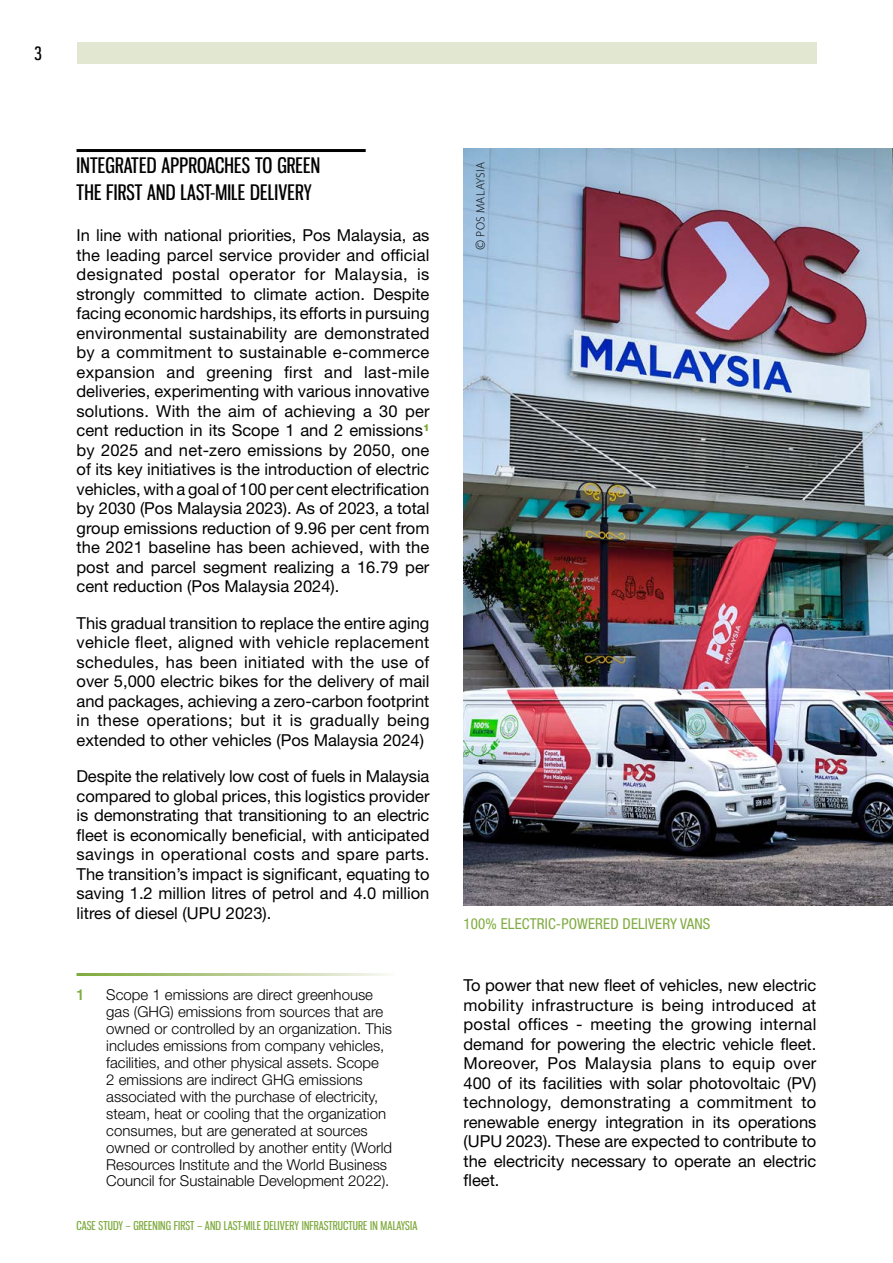
<style>
.page{position:relative;width:893px;height:1263px;background:#fff}
.page>*{position:absolute;margin:0;border:0;box-sizing:border-box;transform-origin:0 0}
.t1{font:21px/27px "Gnuolane Rg";letter-spacing:.01em;color:#000}
.t2{font:18px "Gnuolane Rg";color:#000}
.t3{font:16.5px/19.5px "Helvetica Neue LT Std";color:#000;text-align:justify}
.t4{font:300 15px/17px "Helvetica Neue LT Std";color:#000}
.t5{font:condensed 15px "Helvetica Neue LT Std";letter-spacing:.01em;color:#80ab40}
.t6{font:500 15px "Helvetica Neue LT Std";color:#80ab40}
.t7{font:12px "Gnuolane Rg";letter-spacing:.01em;color:#80ab40}
.t8{font:300 12px "Myriad Pro";letter-spacing:.03em;color:#000}
.s1{font-size:15px}
</style>
<div class="page">
<div style="left:77px;top:43px;width:739px;height:21px;background:#e1e7d0"></div>
<hr style="left:77px;top:149px;width:289px;height:3px;background:#000">
<img style="left:463px;top:149px;width:430px;height:756px">
<p class="t2" style="left:35px;top:43px;width:9px">3</p>
<p class="t1" style="left:77px;top:152px;width:245px">INTEGRATED APPROACHES TO GREEN<br>THE FIRST AND LAST-MILE DELIVERY</p>
<p class="t3" style="left:77px;top:225px;width:354px">In line with national priorities, Pos Malaysia, as the leading parcel service provider and official designated postal operator for Malaysia, is strongly committed to climate action. Despite facing economic hardships, its efforts in pursuing environmental sustainability are demonstrated by a commitment to sustainable e-commerce expansion and greening first and last-mile deliveries, experimenting with various innovative solutions. With the aim of achieving a 30 per cent reduction in its Scope 1 and 2 emissions<sup>1 </sup>by 2025 and net-zero emissions by 2050, one of its key initiatives is the introduction of electric vehicles, with a goal of 100 per cent electrification by 2030 (Pos Malaysia 2023). As of 2023, a total group emissions reduction of 9.96 per cent from the 2021 baseline has been achieved, with the post and parcel segment realizing a 16.79 per cent reduction (Pos Malaysia 2024).</p>
<p class="t3" style="left:77px;top:613px;width:354px">This gradual transition to replace the entire aging vehicle fleet, aligned with vehicle replacement schedules, has been initiated with the use of over 5,000 electric bikes for the delivery of mail and packages, achieving a zero-carbon footprint in these operations; but it is gradually being extended to other vehicles (Pos Malaysia 2024)</p>
<p class="t3" style="left:77px;top:766px;width:354px">Despite the relatively low cost of fuels in Malaysia compared to global prices, this logistics provider is demonstrating that transitioning to an electric fleet is economically beneficial, with anticipated savings in operational costs and spare parts.<br>The transition’s impact is significant, equating to saving 1.2 million litres of petrol and 4.0 million litres of diesel (UPU 2023).</p>
<p class="t8" style="left:473px;top:250px;width:90px;rotate:-90deg"><span class="s1">©</span> POS MALAYSIA</p>
<p class="t5" style="left:463px;top:915px;width:248px">100% ELECTRIC-POWERED DELIVERY VANS</p>
<p class="t6" style="left:77px;top:986px;width:10px">1</p>
<p class="t4" style="left:106px;top:986px;width:287px">Scope 1 emissions are direct greenhouse gas (GHG) emissions from sources that are owned or controlled by an organization. This includes emissions from company vehicles, facilities, and other physical assets. Scope<br>2 emissions are indirect GHG emissions associated with the purchase of electricity, steam, heat or cooling that the organization consumes, but are generated at sources owned or controlled by another entity (World Resources Institute and the World Business Council for Sustainable Development 2022).</p>
<p class="t3" style="left:463px;top:975px;width:354px">To power that new fleet of vehicles, new electric mobility infrastructure is being introduced at postal offices - meeting the growing internal demand for powering the electric vehicle fleet.<br>Moreover, Pos Malaysia plans to equip over 400 of its facilities with solar photovoltaic (PV) technology, demonstrating a commitment to renewable energy integration in its operations (UPU 2023). These are expected to contribute to the electricity necessary to operate an electric fleet.</p>
<p class="t7" style="left:77px;top:1218px;width:342px">CASE STUDY – GREENING FIRST – AND LAST-MILE DELIVERY INFRASTRUCTURE IN MALAYSIA</p>
</div>
